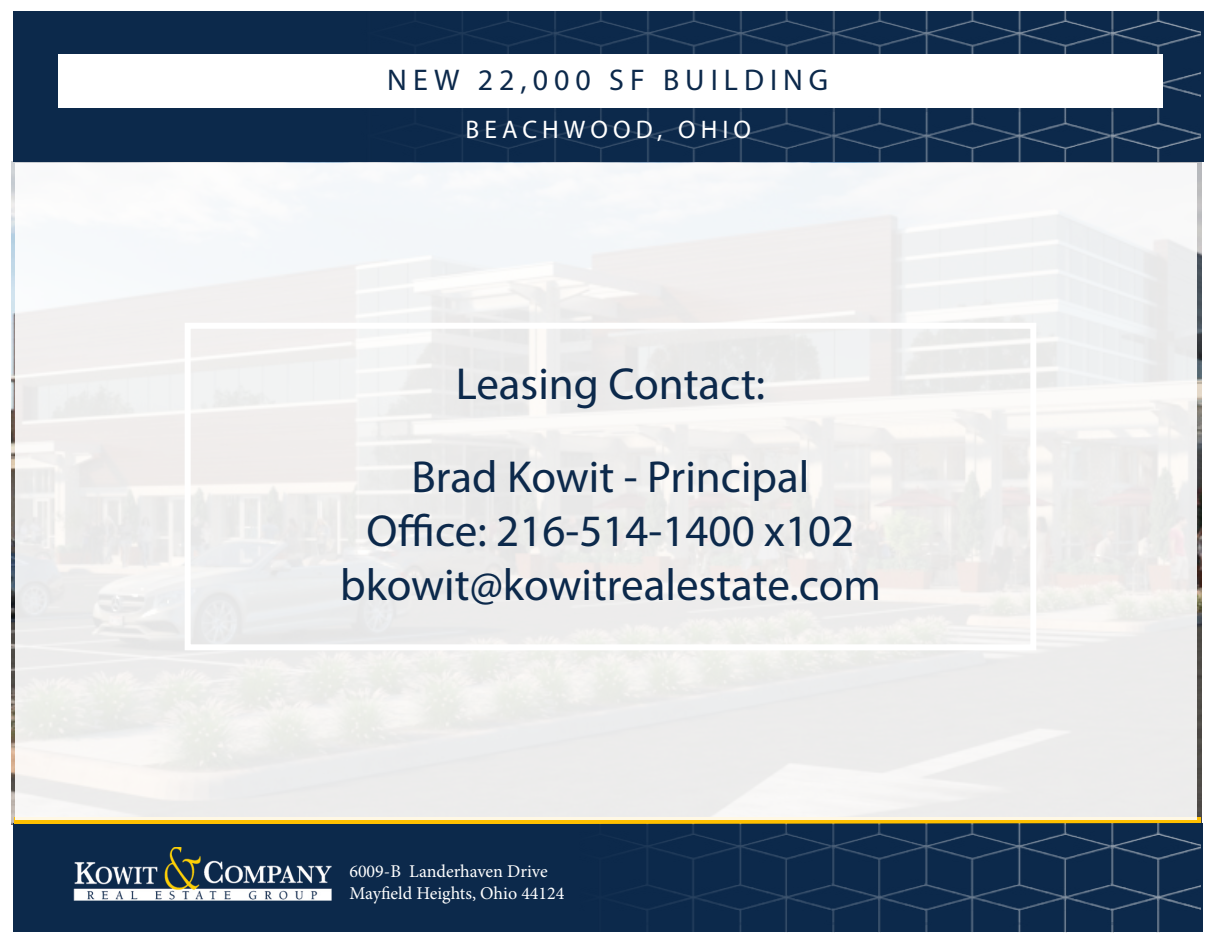
<style>
.page{position:relative;width:1215px;height:945px;background:#fff}
.page>*{position:absolute;margin:0;border:0;box-sizing:border-box;transform-origin:0 0}
.t1{font:45px "Myriad Pro";color:#0c294b}
.t2{font:30px "Myriad Pro";letter-spacing:.2em;color:#0c294b}
.t3{font:25.5px "Myriad Pro";letter-spacing:.2em;color:#fff}
.t4{font:18px "Minion Pro";color:#fff}
</style>
<div class="page">
<div style="left:14px;top:11px;width:1190px;height:150px;background:#0c294b"></div>
<div style="left:14px;top:823px;width:1189px;height:109px;background:#0c294b"></div>
<img style="left:73px;top:848px;width:259px;height:53px">
<div style="left:14px;top:818px;width:1187px;height:6px;background:#ffc000"></div>
<img style="left:602px;top:823px;width:599px;height:109px">
<img style="left:579px;top:824px;width:622px;height:1px">
<img style="left:423px;top:11px;width:778px;height:150px">
<div style="left:16px;top:164px;width:1181px;height:656px;background:#f0efee"></div>
<div style="left:185px;top:323px;width:851px;height:327px;border:6px solid #fff"></div>
<div style="left:58px;top:54px;width:1105px;height:54px;background:#fff"></div>
<p class="t2" style="left:387px;top:61px;width:443px">NEW 22,000 SF BUILDING</p>
<p class="t3" style="left:465px;top:113px;width:287px">BEACHWOOD, OHIO</p>
<p class="t1" style="left:456px;top:356px;width:311px">Leasing Contact:</p>
<p class="t1" style="left:412px;top:449px;width:399px">Brad Kowit - Principal</p>
<p class="t1" style="left:367px;top:503px;width:489px">Office: 216-514-1400 x102</p>
<p class="t1" style="left:340px;top:557px;width:542px">bkowit@kowitrealestate.com</p>
<p class="t4" style="left:349px;top:860px;width:200px">6009-B Landerhaven Drive</p>
<p class="t4" style="left:349px;top:881px;width:217px">Mayfield Heights, Ohio 44124</p>
</div>
